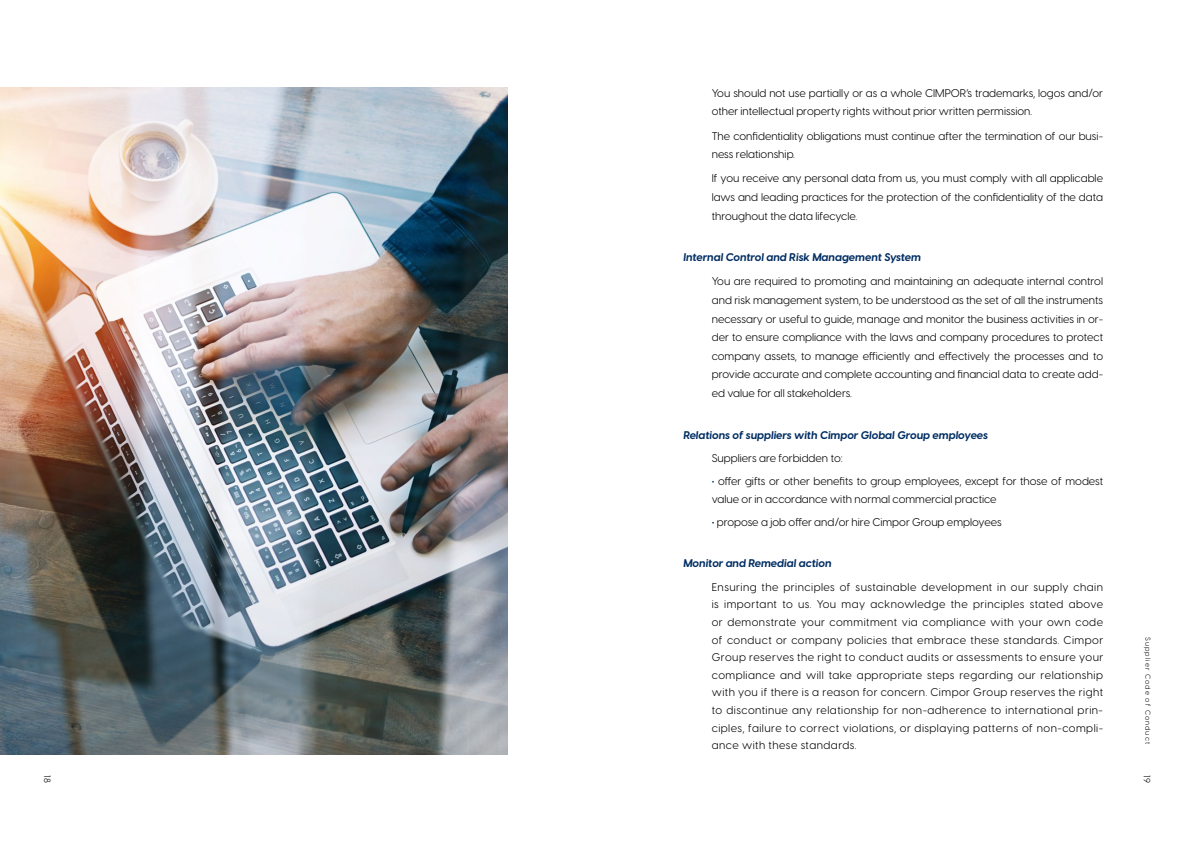
<style>
.page{position:relative;width:1191px;height:842px;background:#fff}
.page>*{position:absolute;margin:0;border:0;box-sizing:border-box;transform-origin:0 0}
.t1{font:11px/18.6px "Visby CF";color:#000}
.t2{font:italic 700 11px "Visby CF";color:#002d62}
.t3{font:9px "Visby CF";color:#000}
.t4{font:7px "Visby CF";letter-spacing:.15em;color:#000}
.s1{font-weight:700;color:#002d62}
</style>
<div class="page">
<img style="left:0;top:88px;width:507px;height:666px">
<p class="t1" style="left:711px;top:83px;width:393px">You should not use partially or as a whole CIMPOR’s trademarks, logos and/or other intellectual property rights without prior written permission.</p>
<p class="t1" style="left:711px;top:126px;width:393px">The confidentiality obligations must continue after the termination of our busi&shy;ness relationship.</p>
<p class="t1" style="left:711px;top:169px;width:393px;text-align:justify">If you receive any personal data from us, you must comply with all applicable laws and leading practices for the protection of the confidentiality of the data throughout the data lifecycle.</p>
<p class="t2" style="left:683px;top:250px;width:239px">Internal Control and Risk Management System</p>
<p class="t1" style="left:711px;top:272px;width:393px;text-align:justify">You are required to promoting and maintaining an adequate internal control and risk management system, to be understood as the set of all the instruments necessary or useful to guide, manage and monitor the business activities in or&shy;der to ensure compliance with the laws and company procedures to protect company assets, to manage efficiently and effectively the processes and to provide accurate and complete accounting and financial data to create add&shy;ed value for all stakeholders.</p>
<p class="t2" style="left:683px;top:428px;width:306px">Relations of suppliers with Cimpor Global Group employees</p>
<p class="t1" style="left:711px;top:449px;width:132px">Suppliers are forbidden to:</p>
<p class="t1" style="left:711px;top:472px;width:393px;line-height:17.6px"><span class="s1">•</span> offer gifts or other benefits to group employees, except for those of modest value or in accordance with normal commercial practice</p>
<p class="t1" style="left:711px;top:513px;width:291px"><span class="s1">•</span> propose a job offer and/or hire Cimpor Group employees</p>
<p class="t2" style="left:683px;top:556px;width:150px">Monitor and Remedial action</p>
<p class="t1" style="left:711px;top:578px;width:393px;line-height:17.6px;text-align:justify">Ensuring the principles of sustainable development in our supply chain is important to us. You may acknowledge the principles stated above or demonstrate your commitment via compliance with your own code of conduct or company policies that embrace these standards. Cimpor Group reserves the right to conduct audits or assessments to ensure your compliance and will take appropriate steps regarding our relationship with you if there is a reason for concern. Cimpor Group reserves the right to discontinue any relationship for non-adherence to international prin&shy;ciples, failure to correct violations, or displaying patterns of non-compli&shy;ance with these standards.</p>
<p class="t4" style="left:1152px;top:637px;width:108px;rotate:90deg">Supplier Code of Conduct</p>
<p class="t3" style="left:53px;top:775px;width:9px;rotate:90deg">18</p>
<p class="t3" style="left:1152px;top:775px;width:9px;rotate:90deg">19</p>
</div>
